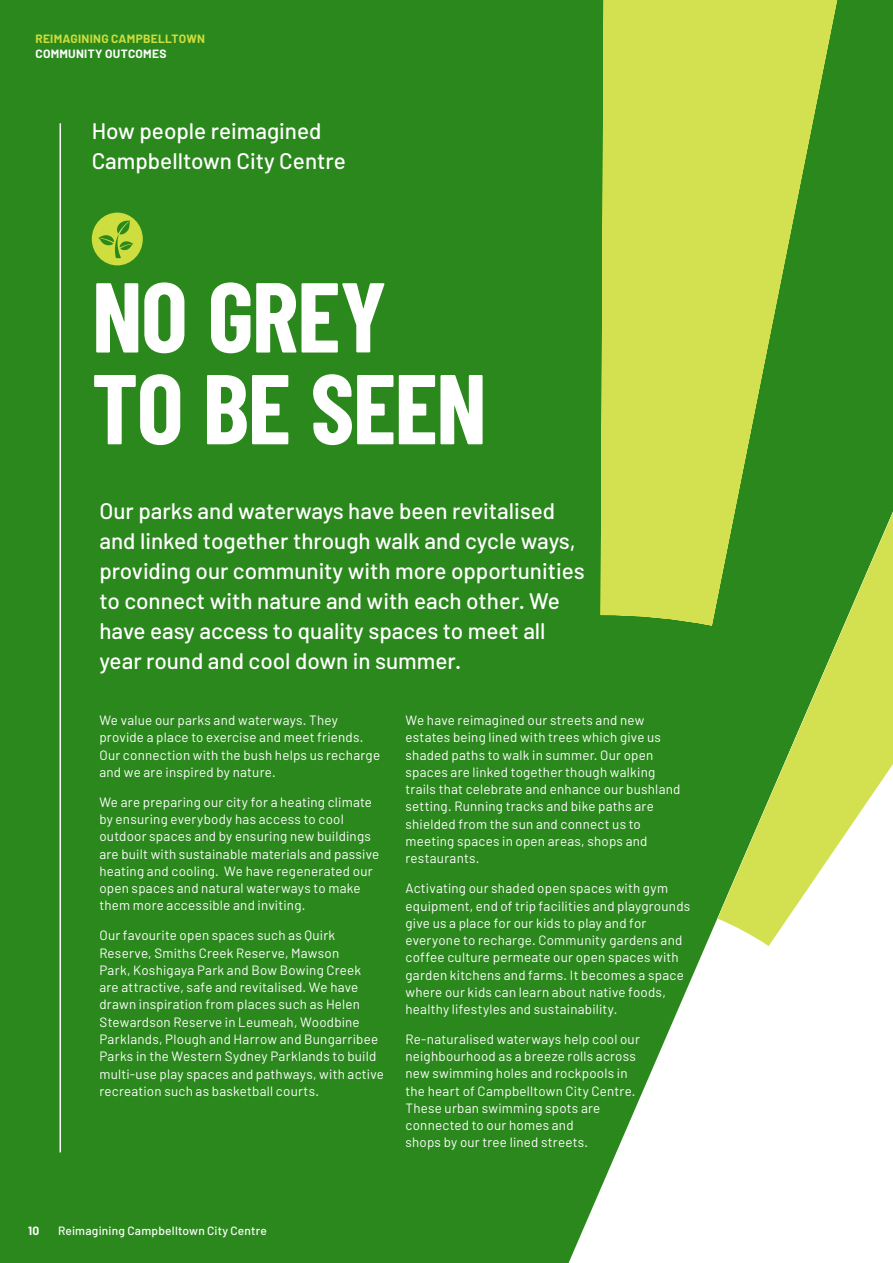
<style>
.page{position:relative;width:893px;height:1263px;background:#2b881c}
.page>*{position:absolute;margin:0;border:0;box-sizing:border-box;transform-origin:0 0}
.t1{font:700 99px/91.8px "Barlow Condensed";letter-spacing:-.015em;color:#fff}
.t2{font:500 22.5px/30px "Barlow";color:#fff}
.t3{font:13.5px/17.2px "Barlow";letter-spacing:.02em;color:#fff}
.t4{font:500 12px "Barlow";letter-spacing:.015em;color:#fff}
.t5{font:700 12px "Barlow";letter-spacing:.02em;color:#cede3e}
.t6{font:700 12px "Barlow";letter-spacing:.02em;color:#fff}
</style>
<div class="page">
<svg style="left:601px;top:0;width:237px;height:511px;fill:#d3e151"></svg>
<div style="left:92px;top:213px;width:51px;height:52px;background:#cede3e;border-radius:50%"></div>
<svg style="left:98px;top:221px;width:35px;height:37px"></svg>
<svg style="left:569px;top:537px;width:324px;height:726px;fill:#fff"></svg>
<svg style="left:601px;top:511px;width:292px;height:435px"></svg>
<hr style="left:60px;top:123px;width:1px;height:1029px;background:#fff">
<p class="t5" style="left:35px;top:31px;width:171px">REIMAGINING CAMPBELLTOWN</p>
<p class="t6" style="left:35px;top:46px;width:133px">COMMUNITY OUTCOMES</p>
<h2 class="t2" style="left:92px;top:116px;width:256px">How people reimagined<br>Campbelltown City Centre</h2>
<h1 class="t1" style="left:92px;top:269px;width:397px">NO GREY<br>TO BE SEEN</h1>
<p class="t2" style="left:99px;top:495px;width:487px">Our parks and waterways have been revitalised and linked together through walk and cycle ways, providing our community with more opportunities to connect with nature and with each other. We have easy access to quality spaces to meet all year round and cool down in summer.</p>
<p class="t3" style="left:99px;top:711px;width:282px">We value our parks and waterways. They provide a place to exercise and meet friends.<br>Our connection with the bush helps us recharge and we are inspired by nature.</p>
<p class="t3" style="left:99px;top:793px;width:281px">We are preparing our city for a heating climate by ensuring everybody has access to cool outdoor spaces and by ensuring new buildings are built with sustainable materials and passive heating and cooling. We have regenerated our open spaces and natural waterways to make them more accessible and inviting.</p>
<p class="t3" style="left:99px;top:927px;width:286px">Our favourite open spaces such as Quirk Reserve, Smiths Creek Reserve, Mawson<br>Park, Koshigaya Park and Bow Bowing Creek are attractive, safe and revitalised. We have drawn inspiration from places such as Helen Stewardson Reserve in Leumeah, Woodbine Parklands, Plough and Harrow and Bungarribee Parks in the Western Sydney Parklands to build multi-use play spaces and pathways, with active recreation such as basketball courts.</p>
<p class="t3" style="left:405px;top:711px;width:276px">We have reimagined our streets and new estates being lined with trees which give us shaded paths to walk in summer. Our open spaces are linked together though walking trails that celebrate and enhance our bushland setting. Running tracks and bike paths are shielded from the sun and connect us to meeting spaces in open areas, shops and restaurants.</p>
<p class="t3" style="left:405px;top:879px;width:286px">Activating our shaded open spaces with gym equipment, end of trip facilities and playgrounds give us a place for our kids to play and for everyone to recharge. Community gardens and coffee culture permeate our open spaces with garden kitchens and farms. It becomes a space where our kids can learn about native foods, healthy lifestyles and sustainability.</p>
<p class="t3" style="left:405px;top:1030px;width:236px">Re-naturalised waterways help cool our neighbourhood as a breeze rolls across new swimming holes and rockpools in the heart of Campbelltown City Centre.<br>These urban swimming spots are connected to our homes and<br>shops by our tree lined streets.</p>
<p class="t6" style="left:28px;top:1224px;width:13px">10</p>
<p class="t4" style="left:58px;top:1224px;width:210px">Reimagining Campbelltown City Centre</p>
</div>
